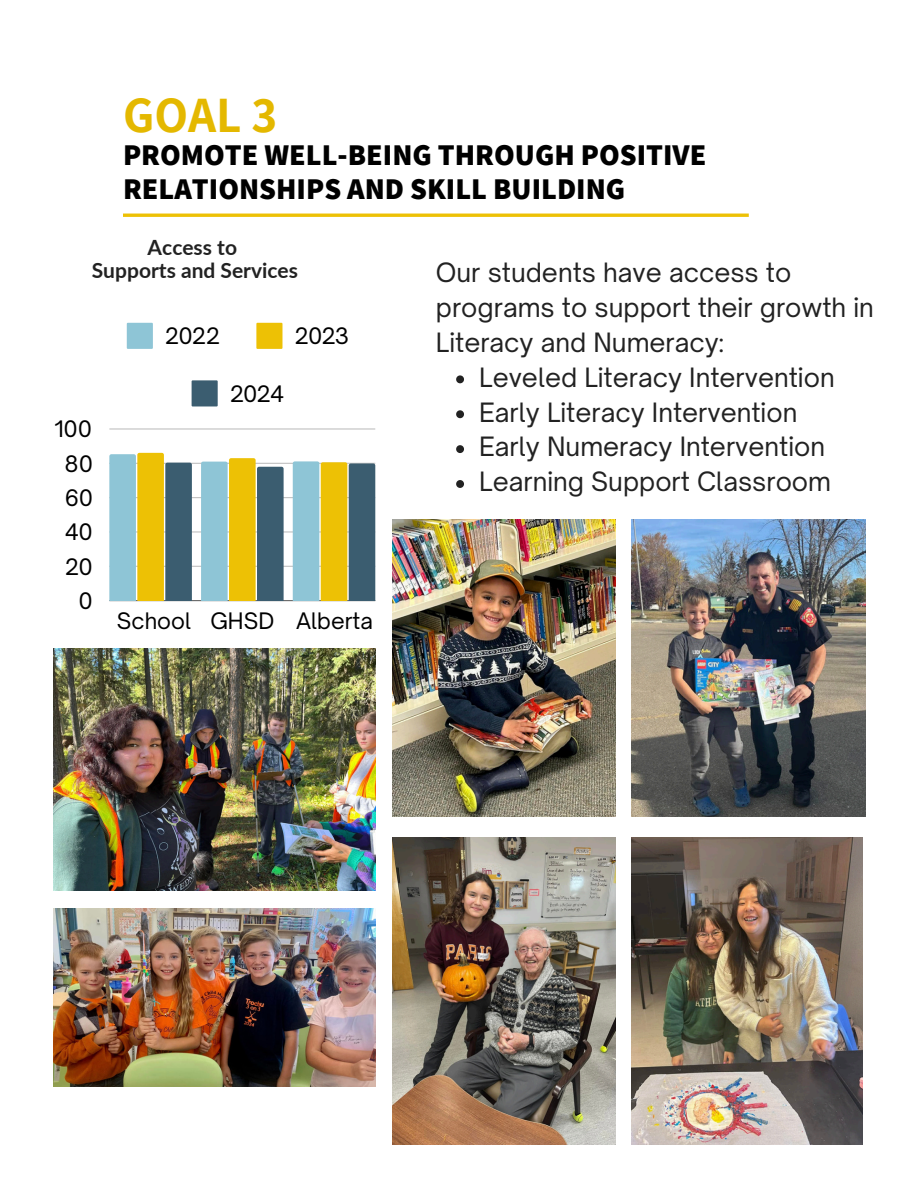
<style>
.page{position:relative;width:918px;height:1188px;background:#fff}
.page>*{position:absolute;margin:0;border:0;box-sizing:border-box;transform-origin:0 0}
.t1{font:700 49.5px "Assistant";color:#e4b800}
.t2{font:800 30px/33.8px "Assistant";color:#000}
.t3{font:25.5px/34.8px "Open Sauce One";color:#222}
.t4{font:21.75px "Open Sauce One";color:#000}
.t5{font:700 21px "Lato";color:#222}
</style>
<div class="page">
<hr style="left:123px;top:214px;width:626px;height:3px;background:#edc105">
<svg style="left:127px;top:323px;width:26px;height:26px"></svg>
<svg style="left:256px;top:323px;width:26px;height:26px"></svg>
<svg style="left:192px;top:380px;width:26px;height:26px"></svg>
<hr style="left:109px;top:600px;width:266px;height:1px;background:#6e6e6e">
<hr style="left:109px;top:566px;width:266px;height:1px;background:#c9c9c9">
<hr style="left:109px;top:531px;width:266px;height:2px;background:#d9d9da">
<hr style="left:109px;top:497px;width:266px;height:1px;background:#c4c4c4">
<hr style="left:109px;top:463px;width:266px;height:1px;background:#c7c7c7">
<hr style="left:109px;top:428px;width:266px;height:2px;background:#dcdcdc">
<svg style="left:109px;top:453px;width:83px;height:148px"></svg>
<svg style="left:201px;top:458px;width:83px;height:143px"></svg>
<svg style="left:293px;top:461px;width:82px;height:140px"></svg>
<img style="left:53px;top:649px;width:323px;height:241px">
<img style="left:632px;top:838px;width:230px;height:307px">
<img style="left:632px;top:519px;width:234px;height:297px">
<img style="left:392px;top:519px;width:223px;height:297px">
<img style="left:392px;top:837px;width:223px;height:307px">
<img style="left:53px;top:909px;width:323px;height:178px">
<svg style="left:456px;top:375px;width:8px;height:8px"></svg>
<svg style="left:456px;top:410px;width:8px;height:8px"></svg>
<svg style="left:456px;top:445px;width:8px;height:8px"></svg>
<svg style="left:456px;top:480px;width:8px;height:8px"></svg>
<h1 class="t1" style="left:123px;top:81px;width:156px">GOAL 3</h1>
<h2 class="t2" style="left:123px;top:137px;width:585px">PROMOTE WELL-BEING THROUGH POSITIVE<br>RELATIONSHIPS AND SKILL BUILDING</h2>
<p class="t5" style="left:148px;top:235px;width:91px">Access to</p>
<h3 class="t5" style="left:92px;top:257px;width:208px">Supports and Services</h3>
<p class="t4" style="left:165px;top:323px;width:56px">2022</p>
<p class="t4" style="left:295px;top:323px;width:56px">2023</p>
<p class="t4" style="left:54px;top:416px;width:39px">100</p>
<p class="t4" style="left:65px;top:450px;width:30px">80</p>
<p class="t4" style="left:65px;top:484px;width:30px">60</p>
<p class="t4" style="left:65px;top:519px;width:30px">40</p>
<p class="t4" style="left:65px;top:553px;width:29px">20</p>
<p class="t4" style="left:78px;top:587px;width:16px">0</p>
<p class="t4" style="left:230px;top:380px;width:56px">2024</p>
<p class="t4" style="left:117px;top:608px;width:258px">School GHSD Alberta</p>
<p class="t3" style="left:436px;top:255px;width:440px">Our students have access to programs to support their growth in<br>Literacy and Numeracy:</p>
<p class="t3" style="left:479px;top:360px;width:357px">Leveled Literacy Intervention</p>
<p class="t3" style="left:479px;top:394px;width:320px">Early Literacy Intervention</p>
<p class="t3" style="left:479px;top:429px;width:347px">Early Numeracy Intervention</p>
<p class="t3" style="left:479px;top:464px;width:353px">Learning Support Classroom</p>
</div>
